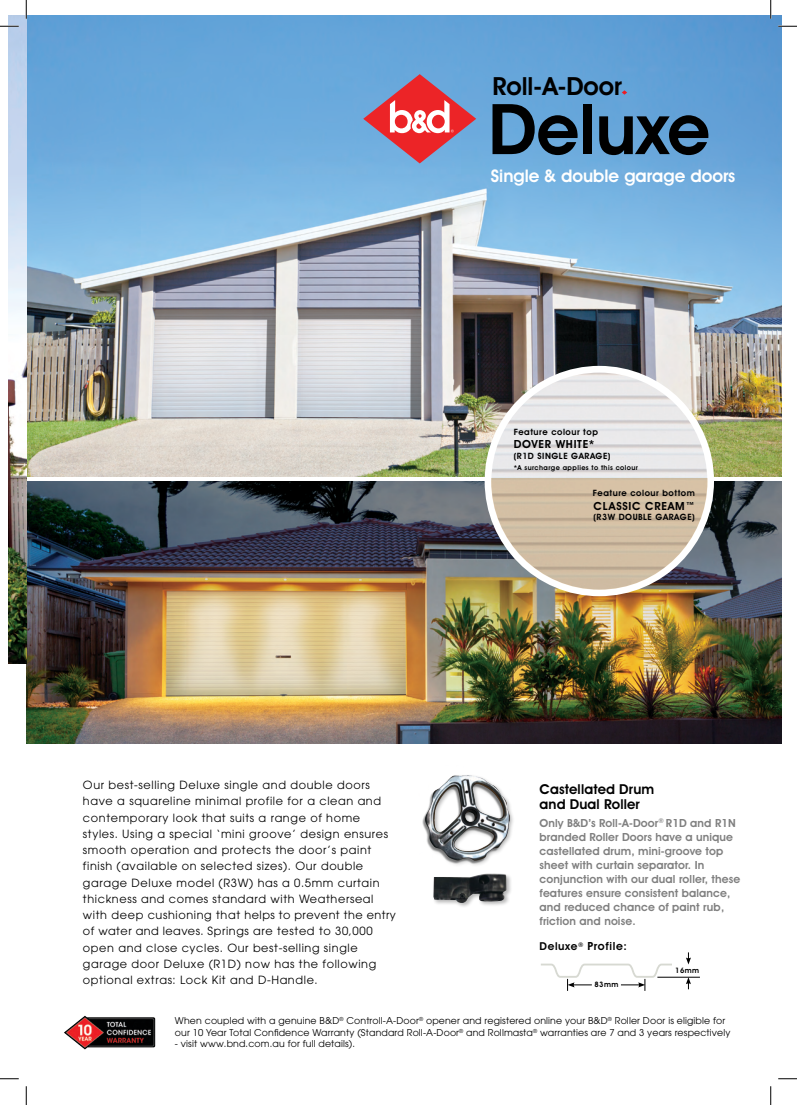
<style>
.page{position:relative;width:797px;height:1105px;background:#fff}
.page>*{position:absolute;margin:0;border:0;box-sizing:border-box;transform-origin:0 0}
.t1{font:600 70.25px "Avant Garde IT Cby BT";color:#000}
.t2{font:600 25.12px "Avant Garde IT Cby BT";color:#000}
.t3{font:600 17.5px "Avant Garde IT Cby BT";color:#fff}
.t4{font:600 13.75px/15.6px "Avant Garde IT Cby BT";letter-spacing:.01em;color:#000}
.t5{font:11.25px/16.2px "Avant Garde";letter-spacing:.055em;color:#000}
.t6{font:600 11.25px/14px "Avant Garde IT Cby BT";letter-spacing:.01em;color:#808080}
.t7{font:600 11.25px "Avant Garde IT Cby BT";letter-spacing:.06em;color:#000}
.t8{font:9.38px/11.2px "Avant Garde";letter-spacing:.015em;color:#000}
.t9{font:600 8.75px "Avant Garde IT Cby BT";letter-spacing:.06em;color:#000}
.t10{font:600 7.5px "Avant Garde IT Cby BT";letter-spacing:.06em;color:#000}
.t11{font:600 6.88px "Avant Garde IT Cby BT";letter-spacing:.06em;color:#000}
.s1{font-size:11px}
</style>
<div class="page">
<img style="left:26px;top:16px;width:755px;height:461px">
<img style="left:26px;top:481px;width:755px;height:263px">
<img style="left:9px;top:16px;width:17px;height:648px">
<img style="left:488px;top:369px;width:222px;height:110px">
<svg style="left:363px;top:74px;width:113px;height:89px"></svg>
<svg style="left:485px;top:479px;width:228px;height:117px"></svg>
<svg style="left:621px;top:90px;width:6px;height:5px"></svg>
<svg style="left:541px;top:952px;width:159px;height:39px"></svg>
<img style="left:422px;top:775px;width:91px;height:90px">
<div style="left:431px;top:872px;width:81px;height:36px;background:#000;opacity:.29"></div>
<img style="left:433px;top:872px;width:74px;height:31px">
<img style="left:64px;top:1015px;width:92px;height:35px">
<svg style="left:0;top:25px;width:19px;height:2px"></svg>
<svg style="left:778px;top:25px;width:19px;height:2px"></svg>
<svg style="left:0;top:1078px;width:19px;height:1px"></svg>
<svg style="left:778px;top:1078px;width:19px;height:1px"></svg>
<svg style="left:25px;top:0;width:2px;height:19px"></svg>
<svg style="left:25px;top:1086px;width:2px;height:19px"></svg>
<svg style="left:770px;top:0;width:1px;height:19px"></svg>
<svg style="left:770px;top:1086px;width:1px;height:19px"></svg>
<p class="t2" style="left:492px;top:71px;width:131px">Roll-A-Door</p>
<p class="t1" style="left:488px;top:87px;width:223px">Deluxe</p>
<p class="t3" style="left:491px;top:165px;width:246px">Single &amp; double garage doors</p>
<p class="t5" style="left:83px;top:777px;width:314px">Our best-selling Deluxe single and double doors have a squareline minimal profile for a clean and contemporary look that suits a range of home styles. Using a special ‘mini groove’ design ensures smooth operation and protects the door’s paint finish (available on selected sizes). Our double garage Deluxe model (R3W) has a 0.5mm curtain thickness and comes standard with Weatherseal with deep cushioning that helps to prevent the entry of water and leaves. Springs are tested to 30,000 open and close cycles. Our best-selling single garage door Deluxe (R1D) now has the following optional extras: Lock Kit and D-Handle.</p>
<p class="t9" style="left:513px;top:427px;width:86px">Feature colour top</p>
<p class="t7" style="left:513px;top:438px;width:82px">DOVER WHITE*</p>
<p class="t9" style="left:513px;top:451px;width:98px">(R1D SINGLE GARAGE)</p>
<p class="t11" style="left:513px;top:463px;width:126px">*A surcharge applies to this colour</p>
<p class="t9" style="left:593px;top:488px;width:103px">Feature colour bottom</p>
<p class="t7" style="left:593px;top:499px;width:103px">CLASSIC CREAM™</p>
<p class="t9" style="left:593px;top:512px;width:103px">(R3W DOUBLE GARAGE)</p>
<p class="t4" style="left:539px;top:781px;width:116px">Castellated Drum and Dual Roller</p>
<p class="t6" style="left:539px;top:816px;width:202px">Only B&amp;D’s Roll-A-Door<sup>®</sup> R1D and R1N branded Roller Doors have a unique castellated drum, mini-groove top sheet with curtain separator. In conjunction with our dual roller, these features ensure consistent balance, and reduced chance of paint rub, friction and noise.</p>
<p class="t7" style="left:539px;top:940px;width:89px"><span class="s1">Deluxe</span><sup>®</sup> Profile:</p>
<p class="t10" style="left:594px;top:980px;width:25px">83mm</p>
<p class="t10" style="left:675px;top:966px;width:25px">16mm</p>
<p class="t8" style="left:175px;top:1015px;width:557px">When coupled with a genuine B&amp;D<sup>®</sup> Controll-A-Door<sup>®</sup> opener and registered online your B&amp;D<sup>®</sup> Roller Door is eligible for our 10 Year Total Confidence Warranty (Standard Roll-A-Door<sup>®</sup> and Rollmasta<sup>®</sup> warranties are 7 and 3 years respectively</p>
<p class="t8" style="left:175px;top:1038px;width:182px">- visit www.bnd.com.au for full details).</p>
</div>
